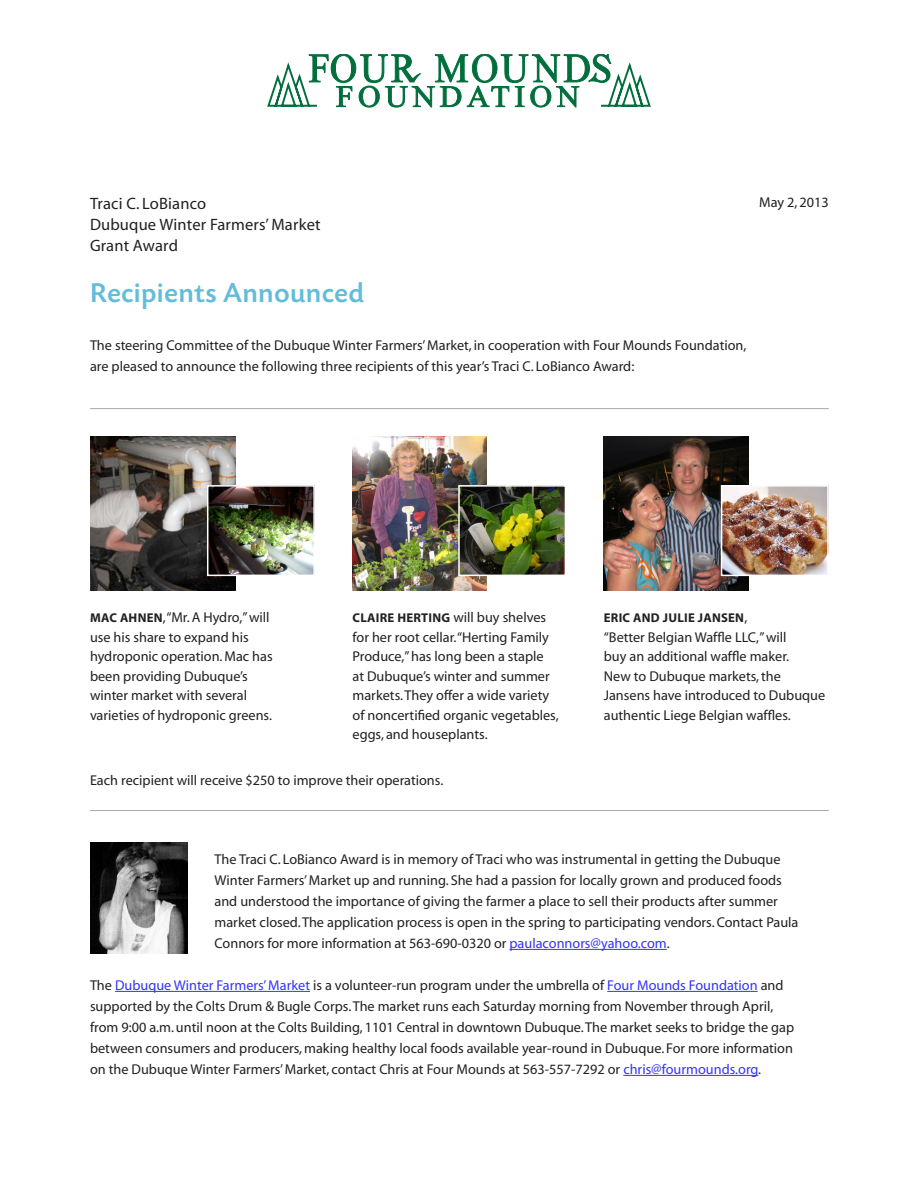
<style>
.page{position:relative;width:918px;height:1188px;background:#fff}
.page>*{position:absolute;margin:0;border:0;box-sizing:border-box;transform-origin:0 0}
.t1{font:500 28.5px "Today BEF";letter-spacing:.01em;color:#63bcd9}
.t2{font:16.5px "Myriad";letter-spacing:.01em;color:#231f20}
.t3{font:14.25px/19.5px "Myriad";color:#231f20}
.t4{font:700 12.75px "Myriad";letter-spacing:.02em;color:#231f20}
.s1{font-weight:700;font-size:12.75px}
.s2{font-weight:400;font-size:14.25px}
.s3{color:#33f}
</style>
<div class="page">
<svg style="left:267px;top:54px;width:384px;height:53px"></svg>
<hr style="left:510px;top:949px;width:157px;height:1px;background:#33f">
<hr style="left:115px;top:991px;width:195px;height:1px;background:#33f">
<hr style="left:607px;top:991px;width:151px;height:1px;background:#33f">
<hr style="left:623px;top:1075px;width:135px;height:1px;background:#33f">
<img style="left:90px;top:843px;width:98px;height:111px">
<img style="left:90px;top:436px;width:145px;height:155px">
<img style="left:210px;top:488px;width:102px;height:85px">
<div style="left:207px;top:485px;width:108px;height:91px;border:2px solid #fff"></div>
<img style="left:353px;top:436px;width:133px;height:155px">
<img style="left:461px;top:488px;width:102px;height:85px">
<div style="left:458px;top:485px;width:108px;height:91px;border:2px solid #fff"></div>
<img style="left:604px;top:436px;width:145px;height:155px">
<img style="left:724px;top:488px;width:102px;height:85px">
<div style="left:721px;top:485px;width:108px;height:91px;border:2px solid #fff"></div>
<hr style="left:90px;top:408px;width:739px;height:1px;background:#a8a9ad">
<hr style="left:90px;top:810px;width:739px;height:1px;background:#a8a9ad">
<p class="t2" style="left:90px;top:195px;width:118px">Traci C. LoBianco</p>
<p class="t2" style="left:90px;top:216px;width:232px">Dubuque Winter Farmers’ Market</p>
<p class="t2" style="left:90px;top:237px;width:90px">Grant Award</p>
<p class="t1" style="left:90px;top:278px;width:276px">Recipients Announced</p>
<p class="t3" style="left:90px;top:336px;width:658px;line-height:21px">The steering Committee of the Dubuque Winter Farmers’ Market, in cooperation with Four Mounds Foundation, are pleased to announce the following three recipients of this year’s Traci C. LoBianco Award:</p>
<p class="t3" style="left:759px;top:193px;width:71px">May 2, 2013</p>
<p class="t3" style="left:90px;top:608px;width:184px"><span class="s1">MAC AHNEN</span>, “Mr. A Hydro,” will use his share to expand his hydroponic operation. Mac has been providing Dubuque’s winter market with several varieties of hydroponic greens.</p>
<p class="t3" style="left:353px;top:608px;width:208px"><span class="s1">CLAIRE HERTING</span> will buy shelves for her root cellar.“Herting Family<br>Produce,” has long been a staple at Dubuque’s winter and summer markets. They offer a wide variety of noncertified organic vegetables, eggs, and houseplants.</p>
<p class="t4" style="left:604px;top:611px;width:145px">ERIC AND JULIE JANSEN<span class="s2">,</span></p>
<p class="t3" style="left:604px;top:628px;width:223px">“Better Belgian Waffle LLC,” will<br>buy an additional waffle maker.<br>New to Dubuque markets, the<br>Jansens have introduced to Dubuque authentic Liege Belgian waffles.</p>
<p class="t3" style="left:90px;top:772px;width:355px">Each recipient will receive $250 to improve their operations.</p>
<p class="t3" style="left:215px;top:849px;width:585px;line-height:21px">The Traci C. LoBianco Award is in memory of Traci who was instrumental in getting the Dubuque Winter Farmers’ Market up and running. She had a passion for locally grown and produced foods and understood the importance of giving the farmer a place to sell their products after summer market closed. The application process is open in the spring to participating vendors. Contact Paula Connors for more information at 563-690-0320 or <span class="s3">paulaconnors@yahoo.com</span>.</p>
<p class="t3" style="left:90px;top:975px;width:706px;line-height:21px">The <span class="s3">Dubuque Winter Farmers’ Market</span> is a volunteer-run program under the umbrella of <span class="s3">Four Mounds Foundation</span> and supported by the Colts Drum &amp; Bugle Corps. The market runs each Saturday morning from November through April, from 9:00 a.m. until noon at the Colts Building, 1101 Central in downtown Dubuque. The market seeks to bridge the gap between consumers and producers, making healthy local foods available year-round in Dubuque. For more information on the Dubuque Winter Farmers’ Market, contact Chris at Four Mounds at 563-557-7292 or <span class="s3">chris@fourmounds.org</span>.</p>
</div>
